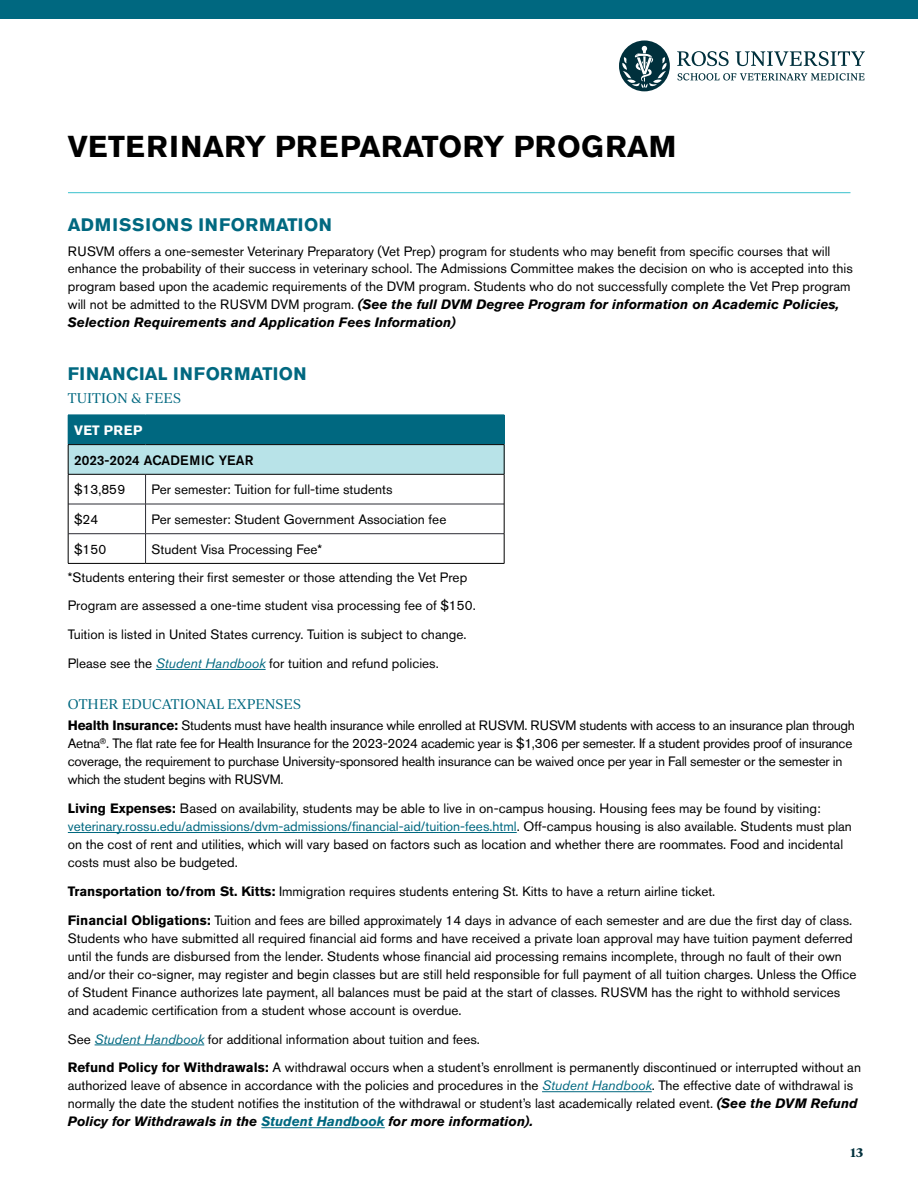
<style>
.page{position:relative;width:918px;height:1188px;background:#fff}
.page>*{position:absolute;margin:0;border:0;box-sizing:border-box;transform-origin:0 0}
.t1{font:700 30px "Akzidenz Grotesk Std";letter-spacing:.015em;color:#000}
.t2{font:700 18px "Akzidenz Grotesk Std";letter-spacing:.035em;color:#006880}
.t3{font:700 18px "Akzidenz Grotesk Std";letter-spacing:.015em;color:#006880}
.t4{font:13.5px/18px "Akzidenz Grotesk Std";color:#000}
.t5{font:13.5px/18px "Akzidenz Grotesk Std";letter-spacing:-.02em;color:#000}
.t6{font:13.5px "Ivy Journal";letter-spacing:.01em;color:#006880}
.t7{font:500 13.5px "Akzidenz Grotesk Std";letter-spacing:.005em;color:#000}
.t8{font:700 13.5px "Akzidenz Grotesk Std";letter-spacing:.015em;color:#fff}
.t9{font:700 12px "Ivy Journal";color:#00303c}
.s1{font-weight:700;font-style:italic}
.s2{font-style:italic;color:#006880}
.s3{font-weight:700}
.s4{color:#006880}
.s5{font-weight:700;font-style:italic;color:#006880}
</style>
<div class="page">
<hr style="left:68px;top:192px;width:782px;height:1px;background:#39c1cd">
<div style="left:0;top:0;width:918px;height:19px;background:#006880"></div>
<svg style="left:677px;top:51px;width:52px;height:15px"></svg>
<svg style="left:735px;top:51px;width:130px;height:15px"></svg>
<svg style="left:678px;top:73px;width:186px;height:8px"></svg>
<div style="left:619px;top:41px;width:51px;height:50px;background:#00303c;border-radius:50%"></div>
<svg style="left:622px;top:46px;width:45px;height:42px"></svg>
<div style="left:68px;top:415px;width:436px;height:30px;background:#006880"></div>
<div style="left:68px;top:445px;width:436px;height:29px;background:#b8e3e8"></div>
<svg style="left:504px;top:415px;width:1px;height:59px"></svg>
<hr style="left:145px;top:474px;width:1px;height:30px;background:#2c2d35">
<hr style="left:68px;top:504px;width:78px;height:1px;background:#2c2d35">
<hr style="left:146px;top:504px;width:358px;height:1px;background:#2c2d35">
<hr style="left:145px;top:504px;width:1px;height:30px;background:#2c2d35">
<hr style="left:68px;top:533px;width:78px;height:1px;background:#2c2d35">
<hr style="left:146px;top:533px;width:358px;height:1px;background:#2c2d35">
<svg style="left:145px;top:534px;width:1px;height:29px"></svg>
<hr style="left:68px;top:474px;width:1px;height:30px;background:#000">
<hr style="left:504px;top:474px;width:1px;height:30px;background:#000">
<hr style="left:68px;top:504px;width:1px;height:30px;background:#000">
<hr style="left:504px;top:504px;width:1px;height:30px;background:#000">
<svg style="left:68px;top:534px;width:1px;height:29px"></svg>
<svg style="left:504px;top:534px;width:1px;height:29px"></svg>
<hr style="left:68px;top:563px;width:78px;height:1px;background:#000">
<hr style="left:146px;top:563px;width:358px;height:1px;background:#000">
<hr style="left:68px;top:444px;width:78px;height:1px;background:#000">
<svg style="left:68px;top:444px;width:1px;height:30px"></svg>
<hr style="left:146px;top:444px;width:358px;height:1px;background:#000">
<hr style="left:68px;top:474px;width:78px;height:1px;background:#000">
<hr style="left:146px;top:474px;width:358px;height:1px;background:#000">
<hr style="left:156px;top:669px;width:110px;height:1px;background:#006880">
<hr style="left:68px;top:832px;width:449px;height:1px;background:#006880">
<hr style="left:95px;top:1045px;width:109px;height:1px;background:#006880">
<hr style="left:542px;top:1091px;width:110px;height:1px;background:#006880">
<hr style="left:261px;top:1127px;width:124px;height:1px;background:#006880">
<h1 class="t1" style="left:68px;top:129px;width:610px">VETERINARY PREPARATORY PROGRAM</h1>
<h2 class="t2" style="left:68px;top:214px;width:265px">ADMISSIONS INFORMATION</h2>
<p class="t4" style="left:68px;top:242px;width:786px">RUSVM offers a one-semester Veterinary Preparatory (Vet Prep) program for students who may benefit from specific courses that will enhance the probability of their success in veterinary school. The Admissions Committee makes the decision on who is accepted into this program based upon the academic requirements of the DVM program. Students who do not successfully complete the Vet Prep program will not be admitted to the RUSVM DVM program. <span class="s1">(See the full DVM Degree Program for information on Academic Policies, Selection Requirements and Application Fees Information)</span></p>
<h2 class="t3" style="left:68px;top:363px;width:240px">FINANCIAL INFORMATION</h2>
<p class="t6" style="left:68px;top:389px;width:115px">TUITION &amp; FEES</p>
<p class="t8" style="left:74px;top:422px;width:70px">VET PREP</p>
<p class="t7" style="left:74px;top:452px;width:181px">2023-2024 ACADEMIC YEAR</p>
<p class="t4" style="left:74px;top:480px;width:53px">$13,859</p>
<p class="t4" style="left:152px;top:480px;width:243px">Per semester: Tuition for full-time students</p>
<p class="t4" style="left:74px;top:510px;width:26px">$24</p>
<p class="t4" style="left:152px;top:510px;width:296px">Per semester: Student Government Association fee</p>
<p class="t4" style="left:74px;top:540px;width:34px">$150</p>
<p class="t4" style="left:68px;top:535px;width:410px;line-height:28.7px;text-indent:84px">Student Visa Processing Fee*<br>*Students entering their first semester or those attending the Vet Prep Program are assessed a one-time student visa processing fee of $150.<br>Tuition is listed in United States currency. Tuition is subject to change.<br>Please see the <span class="s2">Student Handbook</span> for tuition and refund policies.</p>
<p class="t6" style="left:68px;top:694px;width:235px">OTHER EDUCATIONAL EXPENSES</p>
<p class="t5" style="left:68px;top:717px;width:789px"><span class="s3">Health Insurance:</span> Students must have health insurance while enrolled at RUSVM. RUSVM students with access to an insurance plan through Aetna<sup>®</sup>. The flat rate fee for Health Insurance for the 2023-2024 academic year is $1,306 per semester. If a student provides proof of insurance coverage, the requirement to purchase University-sponsored health insurance can be waived once per year in Fall semester or the semester in which the student begins with RUSVM.</p>
<p class="t4" style="left:68px;top:799px;width:786px"><span class="s3">Living Expenses:</span> Based on availability, students may be able to live in on-campus housing. Housing fees may be found by visiting: <span class="s4">veterinary.rossu.edu/admissions/dvm-admissions/financial-aid/tuition-fees.html</span>. Off-campus housing is also available. Students must plan on the cost of rent and utilities, which will vary based on factors such as location and whether there are roommates. Food and incidental costs must also be budgeted.</p>
<p class="t4" style="left:68px;top:877px;width:786px;line-height:28.8px"><span class="s3">Transportation to/from St. Kitts:</span> Immigration requires students entering St. Kitts to have a return airline ticket.<br><span class="s3">Financial Obligations:</span> Tuition and fees are billed approximately 14 days in advance of each semester and are due the first day of class.</p>
<p class="t4" style="left:68px;top:929px;width:790px">Students who have submitted all required financial aid forms and have received a private loan approval may have tuition payment deferred until the funds are disbursed from the lender. Students whose financial aid processing remains incomplete, through no fault of their own and/or their co-signer, may register and begin classes but are still held responsible for full payment of all tuition charges. Unless the Office of Student Finance authorizes late payment, all balances must be paid at the start of classes. RUSVM has the right to withhold services and academic certification from a student whose account is overdue.</p>
<p class="t4" style="left:68px;top:1024px;width:795px;line-height:28.8px">See <span class="s2">Student Handbook</span> for additional information about tuition and fees.<br><span class="s3">Refund Policy for Withdrawals:</span> A withdrawal occurs when a student’s enrollment is permanently discontinued or interrupted without an</p>
<p class="t4" style="left:68px;top:1077px;width:791px">authorized leave of absence in accordance with the policies and procedures in the <span class="s2">Student Handbook</span>. The effective date of withdrawal is normally the date the student notifies the institution of the withdrawal or student’s last academically related event. <span class="s1">(See the DVM Refund<br>Policy for Withdrawals in the</span> <span class="s5">Student Handbook</span> <span class="s1">for more information).</span></p>
<p class="t9" style="left:850px;top:1143px;width:15px">13</p>
</div>
